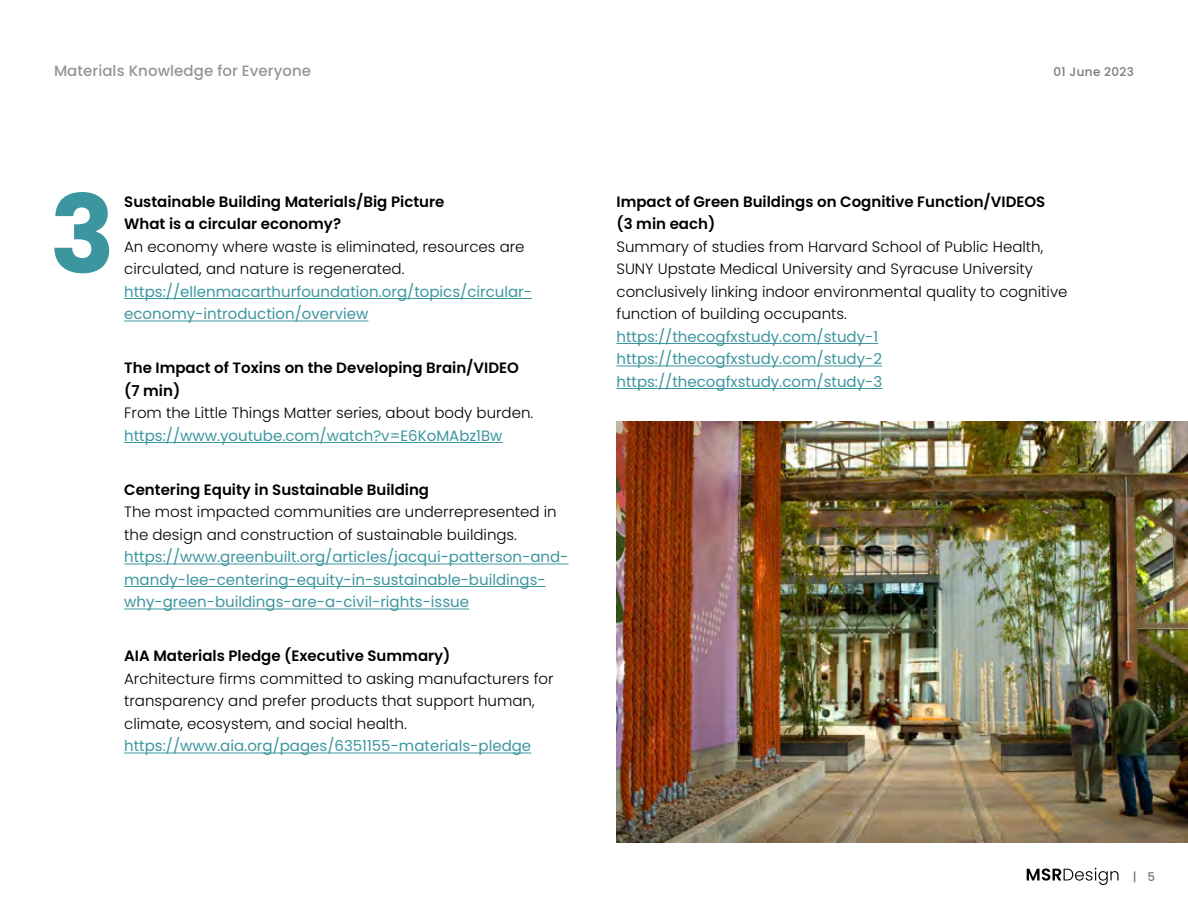
<style>
.page{position:relative;width:1188px;height:918px;background:#fff}
.page>*{position:absolute;margin:0;border:0;box-sizing:border-box;transform-origin:0 0}
.t1{font:700 108px "Poppins";color:#3c96a0}
.t2{font:300 15px/22.5px "Poppins";color:#000}
.t3{font:15px/22.5px "Poppins";color:#3c96a0}
.t4{font:600 15px/22.5px "Poppins";color:#000}
.t5{font:500 15px "Poppins";letter-spacing:.005em;color:#939598}
.t6{font:500 12px "Poppins";letter-spacing:.03em;color:#77787b}
</style>
<div class="page">
<svg style="left:1027px;top:868px;width:92px;height:17px"></svg>
<hr style="left:124px;top:298px;width:408px;height:1px;background:#3c96a0">
<hr style="left:124px;top:321px;width:244px;height:1px;background:#3c96a0">
<hr style="left:124px;top:442px;width:379px;height:1px;background:#3c96a0">
<hr style="left:124px;top:564px;width:444px;height:1px;background:#3c96a0">
<hr style="left:124px;top:586px;width:422px;height:1px;background:#3c96a0">
<hr style="left:124px;top:609px;width:345px;height:1px;background:#3c96a0">
<hr style="left:124px;top:753px;width:407px;height:1px;background:#3c96a0">
<hr style="left:616px;top:343px;width:262px;height:1px;background:#3c96a0">
<hr style="left:616px;top:366px;width:266px;height:1px;background:#3c96a0">
<hr style="left:616px;top:388px;width:266px;height:1px;background:#3c96a0">
<img style="left:616px;top:421px;width:572px;height:421px">
<p class="t5" style="left:54px;top:62px;width:259px">Materials Knowledge for Everyone</p>
<p class="t6" style="left:1053px;top:64px;width:82px">01 June 2023</p>
<h1 class="t1" style="left:50px;top:172px;width:67px">3</h1>
<p class="t4" style="left:616px;top:191px;width:430px">Impact of Green Buildings on Cognitive Function/VIDEOS (3 min each)</p>
<p class="t4" style="left:124px;top:191px;width:322px">Sustainable Building Materials/Big Picture<br>What is a circular economy?</p>
<p class="t2" style="left:124px;top:236px;width:402px">An economy where waste is eliminated, resources are circulated, and nature is regenerated.</p>
<p class="t3" style="left:124px;top:281px;width:409px">https://ellenmacarthurfoundation.org/topics/circular&shy;economy-introduction/overview</p>
<p class="t4" style="left:124px;top:357px;width:396px">The Impact of Toxins on the Developing Brain/VIDEO (7 min)</p>
<p class="t2" style="left:124px;top:402px;width:411px">From the Little Things Matter series, about body burden.</p>
<p class="t3" style="left:124px;top:425px;width:380px">https://www.youtube.com/watch?v=E6KoMAbz1Bw</p>
<p class="t4" style="left:124px;top:479px;width:306px">Centering Equity in Sustainable Building</p>
<p class="t2" style="left:124px;top:501px;width:434px">The most impacted communities are underrepresented in the design and construction of sustainable buildings.</p>
<p class="t3" style="left:124px;top:546px;width:446px">https://www.greenbuilt.org/articles/jacqui-patterson-and&shy;mandy-lee-centering-equity-in-sustainable-buildings&shy;why-green-buildings-are-a-civil-rights-issue</p>
<p class="t4" style="left:124px;top:645px;width:328px">AIA Materials Pledge (Executive Summary)</p>
<p class="t2" style="left:124px;top:668px;width:431px">Architecture firms committed to asking manufacturers for transparency and prefer products that support human, climate, ecosystem, and social health.</p>
<p class="t3" style="left:124px;top:735px;width:409px">https://www.aia.org/pages/6351155-materials-pledge</p>
<p class="t2" style="left:616px;top:236px;width:453px">Summary of studies from Harvard School of Public Health, SUNY Upstate Medical University and Syracuse University conclusively linking indoor environmental quality to cognitive function of building occupants.</p>
<p class="t3" style="left:616px;top:326px;width:267px">https://thecogfxstudy.com/study-1 https://thecogfxstudy.com/study-2 https://thecogfxstudy.com/study-3</p>
<p class="t6" style="left:1133px;top:869px;width:24px">| 5</p>
</div>
